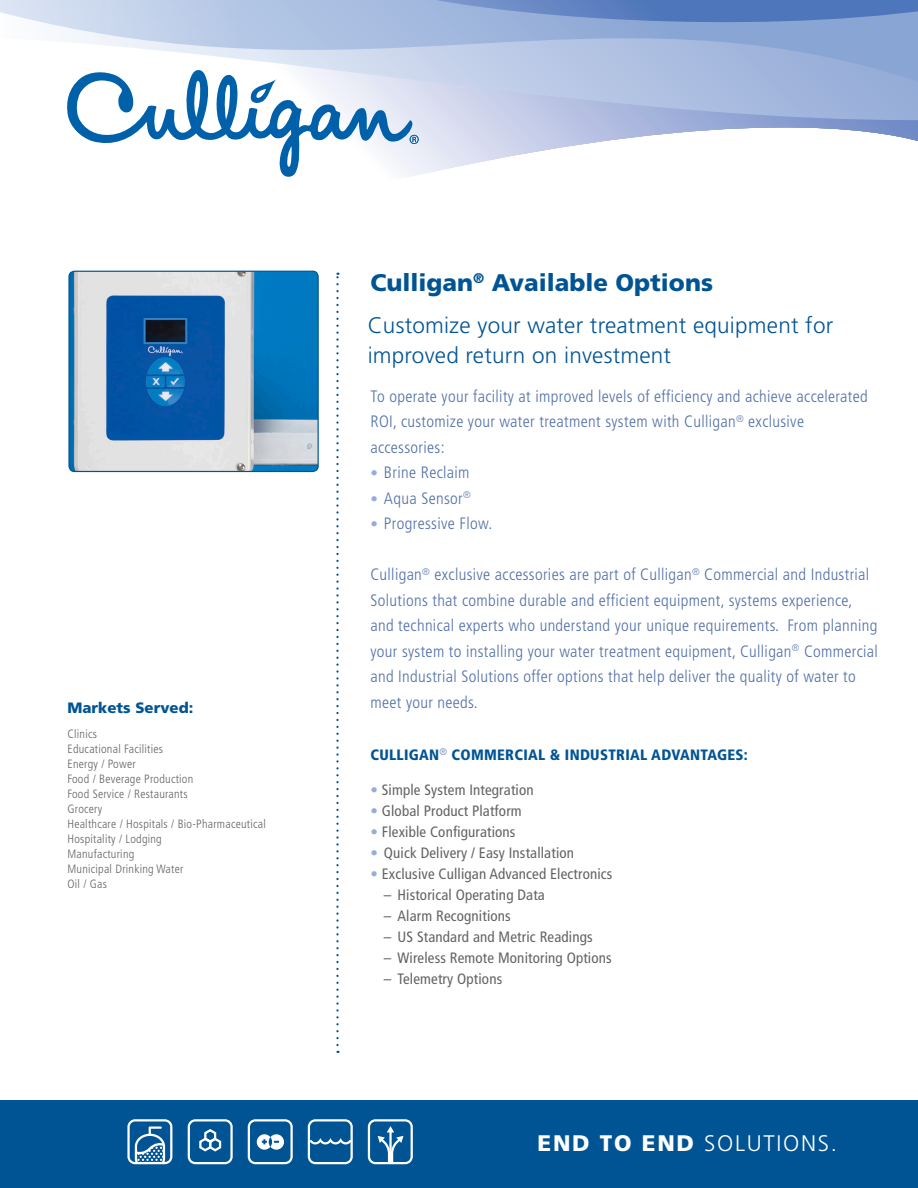
<style>
.page{position:relative;width:918px;height:1188px;background:#fff}
.page>*{position:absolute;margin:0;border:0;box-sizing:border-box;transform-origin:0 0}
.t1{font:900 24px "Frutiger LT Std";color:#005494}
.t2{font:300 22.5px/30px "Frutiger LT Std";letter-spacing:.01em;color:#005494}
.t3{font:300 22.5px "Frutiger LT Std";letter-spacing:.075em;color:#fff}
.t4{font:300 condensed 16.5px/25.5px "Frutiger LT Std";letter-spacing:.02em;color:#5270a6}
.t5{font:condensed 15px "Frutiger LT Std";letter-spacing:.01em;color:#636366}
.t6{font:900 condensed 15px "Frutiger LT Std";letter-spacing:.02em;color:#005494}
.t7{font:900 15px "Frutiger LT Std";color:#005494}
.t8{font:300 condensed 12px/15px "Frutiger LT Std";letter-spacing:.02em;color:#636366}
.s1{font-weight:400;font-size:15px;color:#97add9}
.s2{color:#97add9}
.s3{font-weight:900}
</style>
<div class="page">
<img style="left:69px;top:271px;width:249px;height:200px">
<div style="left:68px;top:271px;width:251px;height:201px;border:1px solid #005494;border-radius:5px"></div>
<svg style="left:336px;top:273px;width:3px;height:772px"></svg>
<div style="left:0;top:1101px;width:918px;height:87px;background:#005494"></div>
<svg style="left:308px;top:1119px;width:45px;height:45px"></svg>
<svg style="left:368px;top:1119px;width:45px;height:45px"></svg>
<svg style="left:248px;top:1119px;width:45px;height:45px"></svg>
<svg style="left:188px;top:1119px;width:45px;height:45px"></svg>
<svg style="left:127px;top:1119px;width:45px;height:45px"></svg>
<svg style="left:419px;top:120px;width:499px;height:55px"></svg>
<svg style="left:0;top:0;width:918px;height:120px;background:#afc1e1"></svg>
<svg style="left:67px;top:70px;width:352px;height:107px"></svg>
<p class="t7" style="left:68px;top:699px;width:127px">Markets Served:</p>
<p class="t8" style="left:68px;top:727px;width:200px">Clinics<br>Educational Facilities<br>Energy / Power<br>Food / Beverage Production<br>Food Service / Restaurants<br>Grocery<br>Healthcare / Hospitals / Bio-Pharmaceutical<br>Hospitality / Lodging<br>Manufacturing<br>Municipal Drinking Water<br>Oil / Gas</p>
<h1 class="t1" style="left:370px;top:268px;width:344px">Culligan<sup>®</sup> Available Options</h1>
<h2 class="t2" style="left:368px;top:311px;width:467px">Customize your water treatment equipment for improved return on investment</h2>
<p class="t4" style="left:370px;top:383px;width:499px">To operate your facility at improved levels of efficiency and achieve accelerated<br>ROI, customize your water treatment system with Culligan<sup>®</sup> exclusive accessories:</p>
<p class="t4" style="left:370px;top:460px;width:101px"><span class="s1">•</span> Brine Reclaim</p>
<p class="t4" style="left:370px;top:485px;width:102px"><span class="s1">•</span> Aqua Sensor<sup>®</sup></p>
<p class="t4" style="left:370px;top:511px;width:123px"><span class="s1">•</span> Progressive Flow.</p>
<p class="t4" style="left:370px;top:562px;width:509px">Culligan<sup>®</sup> exclusive accessories are part of Culligan<sup>®</sup> Commercial and Industrial Solutions that combine durable and efficient equipment, systems experience, and technical experts who understand your unique requirements. From planning your system to installing your water treatment equipment, Culligan<sup>®</sup> Commercial and Industrial Solutions offer options that help deliver the quality of water to meet your needs.</p>
<p class="t6" style="left:370px;top:746px;width:379px">CULLIGAN<sup>®</sup> COMMERCIAL &amp; INDUSTRIAL ADVANTAGES:</p>
<p class="t5" style="left:370px;top:781px;width:165px"><span class="s2">•</span> Simple System Integration</p>
<p class="t5" style="left:370px;top:802px;width:153px"><span class="s2">•</span> Global Product Platform</p>
<p class="t5" style="left:370px;top:823px;width:147px"><span class="s2">•</span> Flexible Configurations</p>
<p class="t5" style="left:370px;top:844px;width:205px"><span class="s2">•</span> Quick Delivery / Easy Installation</p>
<p class="t5" style="left:370px;top:865px;width:244px"><span class="s2">•</span> Exclusive Culligan Advanced Electronics</p>
<p class="t5" style="left:384px;top:886px;width:162px">– Historical Operating Data</p>
<p class="t5" style="left:384px;top:907px;width:128px">– Alarm Recognitions</p>
<p class="t5" style="left:384px;top:928px;width:210px">– US Standard and Metric Readings</p>
<p class="t5" style="left:384px;top:949px;width:229px">– Wireless Remote Monitoring Options</p>
<p class="t5" style="left:384px;top:970px;width:120px">– Telemetry Options</p>
<h2 class="t3" style="left:538px;top:1130px;width:301px"><span class="s3">END TO END</span> SOLUTIONS.</h2>
</div>
